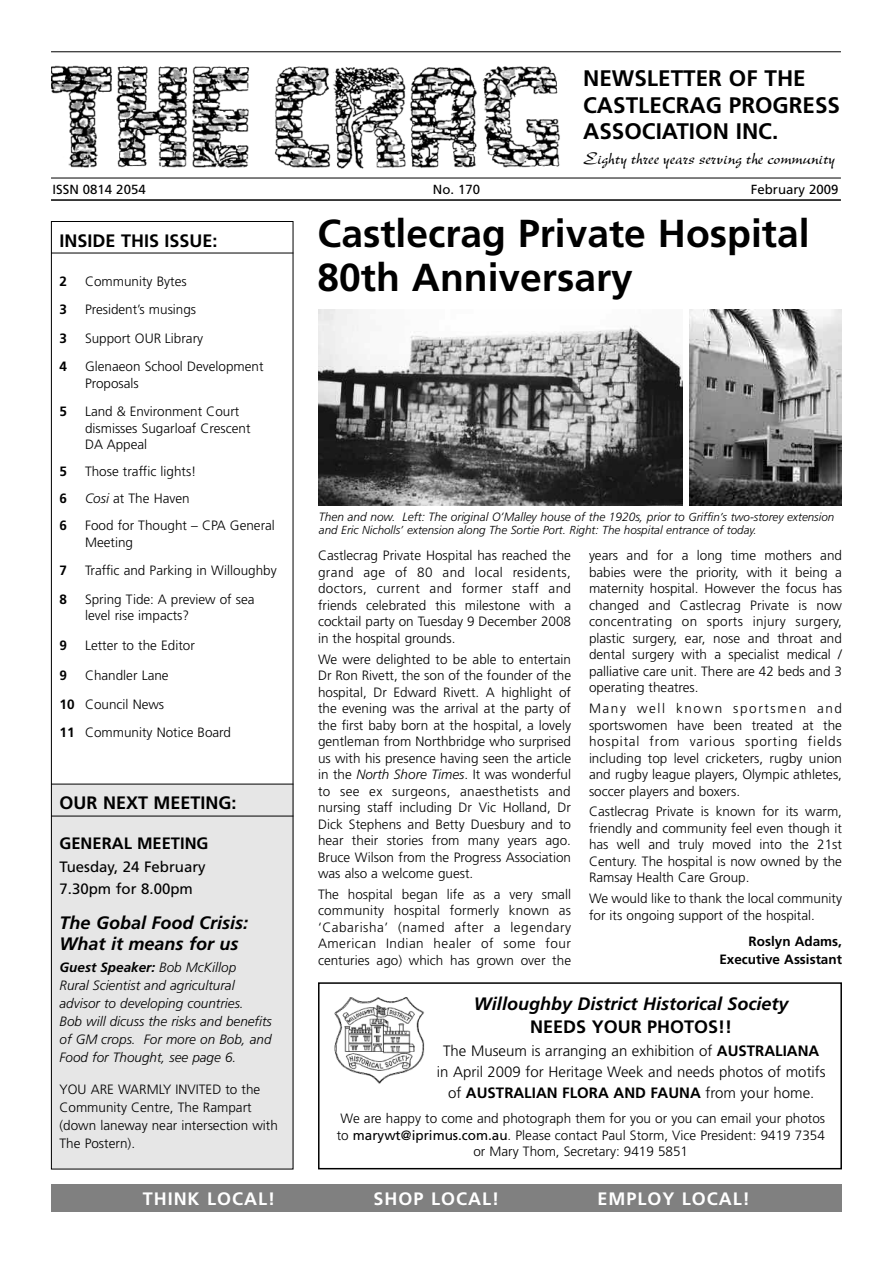
<style>
.page{position:relative;width:893px;height:1263px;background:#fff}
.page>*{position:absolute;margin:0;border:0;box-sizing:border-box;transform-origin:0 0}
.t1{font:700 39px/43.5px "Frutiger";color:#000}
.t2{font:700 22.5px/26.4px "Frutiger";color:#000}
.t3{font:italic 700 18px/21px "Frutiger";color:#000}
.t4{font:700 18px "Frutiger";color:#000}
.t5{font:18px "New Berolina";color:#000}
.t6{font:700 18px "Frutiger";letter-spacing:.055em;color:#fff}
.t7{font:700 16.5px "Frutiger";color:#000}
.t8{font:300 15px/21px "Frutiger";color:#000;text-align:center}
.t9{font:15px/22.5px "Frutiger";color:#000}
.t10{font:300 13.5px/16.5px "Frutiger";color:#000}
.t11{font:italic 300 13.5px/18px "Frutiger";color:#000}
.t12{font:700 13.5px/17.7px "Frutiger";color:#000;text-align:right}
.t13{font:13.2px "Frutiger";color:#000}
.t14{font:italic 300 12px "Frutiger";color:#000}
.t15{font:italic 300 11.7px "Frutiger";color:#000}
.s1{font-style:italic}
.s2{font-weight:700}
.s3{font-size:11.7px}
.s4{font-weight:400}
</style>
<div class="page">
<div style="left:318px;top:982px;width:524px;height:187px;border:2px solid #000"></div>
<div style="left:51px;top:784px;width:242px;height:385px;background:#e6e6e6"></div>
<img style="left:51px;top:65px;width:509px;height:104px">
<hr style="left:51px;top:178px;width:790px;height:1px;background:#000">
<hr style="left:51px;top:199px;width:790px;height:2px;background:#000">
<hr style="left:51px;top:51px;width:790px;height:1px;background:#000">
<hr style="left:51px;top:816px;width:242px;height:1px;background:#000">
<hr style="left:51px;top:784px;width:242px;height:1px;background:#000">
<div style="left:51px;top:1184px;width:791px;height:28px;background:#808080"></div>
<hr style="left:51px;top:253px;width:242px;height:1px;background:#000">
<div style="left:51px;top:221px;width:242px;height:948px;border:1px solid #000"></div>
<img style="left:318px;top:309px;width:365px;height:196px">
<img style="left:690px;top:309px;width:152px;height:197px">
<img style="left:334px;top:997px;width:91px;height:87px">
<h2 class="t2" style="left:583px;top:67px;width:258px">NEWSLETTER OF THE<br>CASTLECRAG PROGRESS<br>ASSOCIATION INC.</h2>
<h3 class="t5" style="left:583px;top:152px;width:254px">Eighty three years serving the community</h3>
<p class="t13" style="left:52px;top:184px;width:95px">ISSN 0814 2054</p>
<p class="t13" style="left:433px;top:184px;width:49px">No. 170</p>
<p class="t13" style="left:751px;top:184px;width:89px">February 2009</p>
<h3 class="t4" style="left:60px;top:233px;width:160px">INSIDE THIS ISSUE:</h3>
<p class="t12" style="left:60px;top:273px;width:9px">2</p>
<p class="t10" style="left:85px;top:274px;width:103px">Community Bytes</p>
<p class="t12" style="left:60px;top:302px;width:9px">3</p>
<p class="t10" style="left:85px;top:302px;width:113px">President’s musings</p>
<p class="t12" style="left:60px;top:330px;width:9px">3</p>
<p class="t10" style="left:85px;top:331px;width:120px">Support OUR Library</p>
<p class="t12" style="left:60px;top:359px;width:9px">4</p>
<p class="t10" style="left:85px;top:359px;width:180px">Glenaeon School Development<br>Proposals</p>
<p class="t12" style="left:60px;top:404px;width:9px">5</p>
<p class="t10" style="left:85px;top:404px;width:167px">Land &amp; Environment Court dismisses Sugarloaf Crescent<br>DA Appeal</p>
<p class="t12" style="left:60px;top:464px;width:9px">5</p>
<p class="t10" style="left:85px;top:464px;width:113px">Those traffic lights!</p>
<p class="t12" style="left:60px;top:491px;width:9px">6</p>
<p class="t10" style="left:85px;top:491px;width:106px"><span class="s1">Cosi</span> at The Haven</p>
<p class="t12" style="left:60px;top:518px;width:9px">6</p>
<p class="t10" style="left:85px;top:518px;width:191px">Food for Thought – CPA General<br>Meeting</p>
<p class="t12" style="left:60px;top:563px;width:9px">7</p>
<p class="t10" style="left:85px;top:563px;width:193px">Traffic and Parking in Willoughby</p>
<p class="t12" style="left:60px;top:591px;width:9px">8</p>
<p class="t10" style="left:85px;top:592px;width:171px">Spring Tide: A preview of sea level rise impacts?</p>
<p class="t12" style="left:60px;top:638px;width:9px">9</p>
<p class="t10" style="left:85px;top:638px;width:111px">Letter to the Editor</p>
<p class="t12" style="left:60px;top:668px;width:9px">9</p>
<p class="t10" style="left:60px;top:662px;width:173px;line-height:28.5px;text-indent:26px">Chandler Lane<br><span class="s2">10</span> Council News<br><span class="s2">11</span> Community Notice Board</p>
<h3 class="t4" style="left:60px;top:795px;width:179px">OUR NEXT MEETING:</h3>
<p class="t7" style="left:60px;top:837px;width:150px">GENERAL MEETING</p>
<p class="t9" style="left:60px;top:856px;width:148px">Tuesday, 24 February<br>7.30pm for 8.00pm</p>
<h3 class="t3" style="left:60px;top:913px;width:190px">The Gobal Food Crisis:<br>What it means for us</h3>
<p class="t11" style="left:60px;top:959px;width:214px"><span class="s2">Guest Speaker:</span> Bob McKillop<br>Rural Scientist and agricultural advisor to developing countries.<br>Bob will dicuss the risks and benefits of GM crops. For more on Bob, and<br>Food for Thought, see page 6.</p>
<p class="t10" style="left:60px;top:1081px;width:220px;line-height:18px">YOU ARE WARMLY INVITED to the<br>Community Centre, The Rampart (down laneway near intersection with<br>The Postern).</p>
<h1 class="t1" style="left:318px;top:215px;width:493px">Castlecrag Private Hospital<br>80th Anniversary</h1>
<p class="t14" style="left:319px;top:512px;width:517px">Then and now. Left: The original O’Malley house of the 1920s, prior to <span class="s3">Griffin’s two-storey extension</span></p>
<p class="t15" style="left:319px;top:525px;width:439px">and Eric Nicholls’ extension along The Sortie Port. Right: The hospital entrance of today.</p>
<p class="t10" style="left:318px;top:548px;width:255px;text-align:justify">Castlecrag Private Hospital has reached the grand age of 80 and local residents, doctors, current and former staff and friends celebrated this milestone with a cocktail party on Tuesday 9 December 2008 in the hospital grounds.</p>
<p class="t10" style="left:318px;top:652px;width:255px;text-align:justify">We were delighted to be able to entertain Dr Ron Rivett, the son of the founder of the hospital, Dr Edward Rivett. A highlight of the evening was the arrival at the party of the first baby born at the hospital, a lovely gentleman from Northbridge who surprised us with his presence having seen the article in the <span class="s1">North Shore Times</span>. It was wonderful to see ex surgeons, anaesthetists and nursing staff including Dr Vic Holland, Dr Dick Stephens and Betty Duesbury and to hear their stories from many years ago.<br>Bruce Wilson from the Progress Association was also a welcome guest.</p>
<p class="t10" style="left:318px;top:887px;width:255px;text-align:justify">The hospital began life as a very small community hospital formerly known as ‘Cabarisha’ (named after a legendary American Indian healer of some four centuries ago) which has grown over the</p>
<p class="t10" style="left:589px;top:548px;width:255px;text-align:justify">years and for a long time mothers and babies were the priority, with it being a maternity hospital. However the focus has changed and Castlecrag Private is now concentrating on sports injury surgery, plastic surgery, ear, nose and throat and dental surgery with a specialist medical / palliative care unit. There are 42 beds and 3 operating theatres.</p>
<p class="t10" style="left:589px;top:701px;width:255px;text-align:justify">Many well known sportsmen and sportswomen have been treated at the hospital from various sporting fields including top level cricketers, rugby union and rugby league players, Olympic athletes, soccer players and boxers.</p>
<p class="t10" style="left:589px;top:804px;width:255px;text-align:justify">Castlecrag Private is known for its warm, friendly and community feel even though it has well and truly moved into the 21st Century. The hospital is now owned by the Ramsay Health Care Group.</p>
<p class="t10" style="left:589px;top:891px;width:254px">We would like to thank the local community for its ongoing support of the hospital.</p>
<p class="t12" style="left:719px;top:934px;width:124px">Roslyn Adams,<br>Executive Assistant</p>
<h3 class="t3" style="left:474px;top:995px;width:316px">Willoughby District Historical Society</h3>
<h3 class="t4" style="left:530px;top:1019px;width:204px">NEEDS YOUR PHOTOS!!</h3>
<p class="t8" style="left:437px;top:1042px;width:391px">The Museum is arranging an exhibition of <span class="s2">AUSTRALIANA </span>in April 2009 for Heritage Week and needs photos of motifs of <span class="s2">AUSTRALIAN FLORA AND FAUNA</span> from your home.</p>
<p class="t10" style="left:337px;top:1111px;width:490px;text-align:center">We are happy to come and photograph them for you or you can email your photos to <span class="s4">marywt@iprimus.com.au</span>. Please contact Paul Storm, Vice President: 9419 7354 or Mary Thom, Secretary: 9419 5851</p>
<h3 class="t6" style="left:143px;top:1192px;width:134px">THINK LOCAL!</h3>
<h3 class="t6" style="left:374px;top:1192px;width:127px">SHOP LOCAL!</h3>
<h3 class="t6" style="left:597px;top:1192px;width:154px">EMPLOY LOCAL!</h3>
</div>
